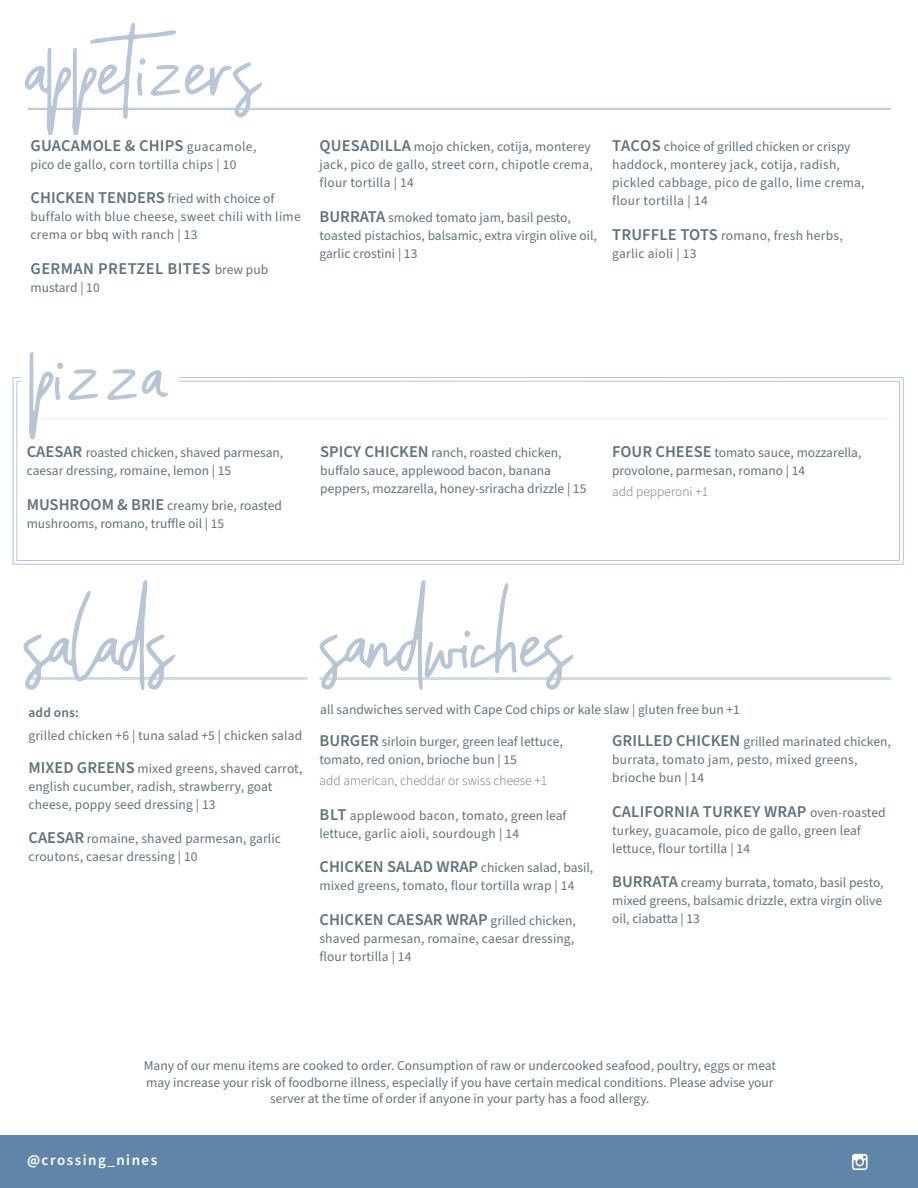
<style>
.page{position:relative;width:918px;height:1188px;background:#fff}
.page>*{position:absolute;margin:0;border:0;box-sizing:border-box;transform-origin:0 0}
.t1{font:600 16.5px "Source Sans Pro";letter-spacing:.01em;color:#61737d}
.t2{font:600 15px "Source Sans Pro";color:#fff}
.t3{font:13.5px/18px "Source Sans Pro";color:#61737d}
.t4{font:13.5px/18px "Source Sans Pro";letter-spacing:.02em;color:#61737d}
.t5{font:300 13.5px "Source Sans Pro";color:#61737d}
.t6{font:600 13.5px "Source Sans Pro";color:#61737d}
.s1{font-weight:400;font-size:13.5px}
.s2{font-weight:600;font-size:16.5px}
</style>
<div class="page">
<div style="left:1px;top:1135px;width:917px;height:53px;background:#6184a9"></div>
<svg style="left:852px;top:1154px;width:16px;height:16px"></svg>
<hr style="left:319px;top:678px;width:572px;height:1px;background:#b7c6d8">
<hr style="left:319px;top:679px;width:572px;height:1px;background:#b7c6d8">
<hr style="left:28px;top:108px;width:863px;height:1px;background:#b7c6d8">
<hr style="left:28px;top:109px;width:863px;height:1px;background:#b7c6d8">
<hr style="left:29px;top:678px;width:279px;height:1px;background:#b7c6d8">
<hr style="left:29px;top:679px;width:279px;height:1px;background:#b7c6d8">
<svg style="left:12px;top:377px;width:892px;height:188px"></svg>
<svg style="left:319px;top:580px;width:254px;height:110px"></svg>
<svg style="left:107px;top:369px;width:61px;height:31px"></svg>
<svg style="left:29px;top:352px;width:69px;height:88px"></svg>
<svg style="left:24px;top:23px;width:238px;height:113px"></svg>
<div style="left:140px;top:58px;width:6px;height:7px;background:#b7c6d8;border-radius:50%"></div>
<svg style="left:23px;top:580px;width:153px;height:110px"></svg>
<p class="t1" style="left:31px;top:134px;width:227px">GUACAMOLE &amp; CHIPS <span class="s1">guacamole,</span></p>
<p class="t4" style="left:31px;top:156px;width:207px">pico de gallo, corn tortilla chips | 10</p>
<p class="t4" style="left:31px;top:190px;width:272px"><span class="s2">CHICKEN TENDERS</span> fried with choice of buffalo with blue cheese, sweet chili with lime crema or bbq with ranch | 13</p>
<p class="t1" style="left:31px;top:257px;width:239px">GERMAN PRETZEL BITES <span class="s1">brew pub</span></p>
<p class="t3" style="left:31px;top:279px;width:71px">mustard | 10</p>
<p class="t4" style="left:320px;top:138px;width:275px"><span class="s2">QUESADILLA</span> mojo chicken, cotija, monterey jack, pico de gallo, street corn, chipotle crema, flour tortilla | 14</p>
<p class="t3" style="left:320px;top:209px;width:279px"><span class="s2">BURRATA</span> smoked tomato jam, basil pesto, toasted pistachios, balsamic, extra virgin olive oil, garlic crostini | 13</p>
<p class="t3" style="left:612px;top:138px;width:240px"><span class="s2">TACOS</span> choice of grilled chicken or crispy haddock, monterey jack, cotija, radish,</p>
<p class="t4" style="left:612px;top:174px;width:254px">pickled cabbage, pico de gallo, lime crema, flour tortilla | 14</p>
<p class="t4" style="left:612px;top:227px;width:232px"><span class="s2">TRUFFLE TOTS</span> romano, fresh herbs,</p>
<p class="t4" style="left:612px;top:245px;width:86px">garlic aioli | 13</p>
<p class="t3" style="left:27px;top:444px;width:258px"><span class="s2">CAESAR</span> roasted chicken, shaved parmesan, caesar dressing, romaine, lemon | 15</p>
<p class="t3" style="left:27px;top:497px;width:257px"><span class="s2">MUSHROOM &amp; BRIE</span> creamy brie, roasted mushrooms, romano, truffle oil | 15</p>
<p class="t3" style="left:320px;top:444px;width:268px"><span class="s2">SPICY CHICKEN</span> ranch, roasted chicken, buffalo sauce, applewood bacon, banana peppers, mozzarella, honey-sriracha drizzle | 15</p>
<p class="t3" style="left:612px;top:444px;width:251px"><span class="s2">FOUR CHEESE</span> tomato sauce, mozzarella, provolone, parmesan, romano | 14</p>
<p class="t5" style="left:612px;top:483px;width:98px">add pepperoni +1</p>
<p class="t6" style="left:29px;top:704px;width:52px">add ons:</p>
<p class="t3" style="left:29px;top:727px;width:275px">grilled chicken +6 | tuna salad +5 | chicken salad</p>
<p class="t3" style="left:29px;top:760px;width:275px"><span class="s2">MIXED GREENS</span> mixed greens, shaved carrot, english cucumber, radish, strawberry, goat cheese, poppy seed dressing | 13</p>
<p class="t3" style="left:29px;top:830px;width:254px"><span class="s2">CAESAR</span> romaine, shaved parmesan, garlic croutons, caesar dressing | 10</p>
<p class="t3" style="left:320px;top:701px;width:421px">all sandwiches served with Cape Cod chips or kale slaw | gluten free bun +1</p>
<p class="t3" style="left:320px;top:733px;width:245px"><span class="s2">BURGER</span> sirloin burger, green leaf lettuce, tomato, red onion, brioche bun | 15</p>
<p class="t5" style="left:320px;top:772px;width:229px">add american, cheddar or swiss cheese +1</p>
<p class="t4" style="left:320px;top:806px;width:249px"><span class="s2">BLT</span> applewood bacon, tomato, green leaf lettuce, garlic aioli, sourdough | 14</p>
<p class="t3" style="left:320px;top:859px;width:275px"><span class="s2">CHICKEN SALAD WRAP</span> chicken salad, basil, mixed greens, tomato, flour tortilla wrap | 14</p>
<p class="t1" style="left:320px;top:908px;width:258px">CHICKEN CAESAR WRAP <span class="s1">grilled chicken,</span></p>
<p class="t3" style="left:320px;top:929px;width:256px">shaved parmesan, romaine, caesar dressing, flour tortilla | 14</p>
<p class="t3" style="left:612px;top:733px;width:280px"><span class="s2">GRILLED CHICKEN</span> grilled marinated chicken, burrata, tomato jam, pesto, mixed greens, brioche bun | 14</p>
<p class="t1" style="left:612px;top:800px;width:275px">CALIFORNIA TURKEY WRAP <span class="s1">oven-roasted</span></p>
<p class="t3" style="left:612px;top:821px;width:250px">turkey, guacamole, pico de gallo, green leaf lettuce, flour tortilla | 14</p>
<p class="t3" style="left:612px;top:874px;width:273px;text-align:justify"><span class="s2">BURRATA</span> creamy burrata, tomato, basil pesto, mixed greens, balsamic drizzle, extra virgin olive oil, ciabatta | 13</p>
<p class="t3" style="left:144px;top:1058px;width:634px;line-height:16.2px;text-align:center">Many of our menu items are cooked to order. Consumption of raw or undercooked seafood, poultry, eggs or meat may increase your risk of foodborne illness, especially if you have certain medical conditions. Please advise your server at the time of order if anyone in your party has a food allergy.</p>
<p class="t2" style="left:27px;top:1150px;width:132px">@crossing_nines</p>
</div>
